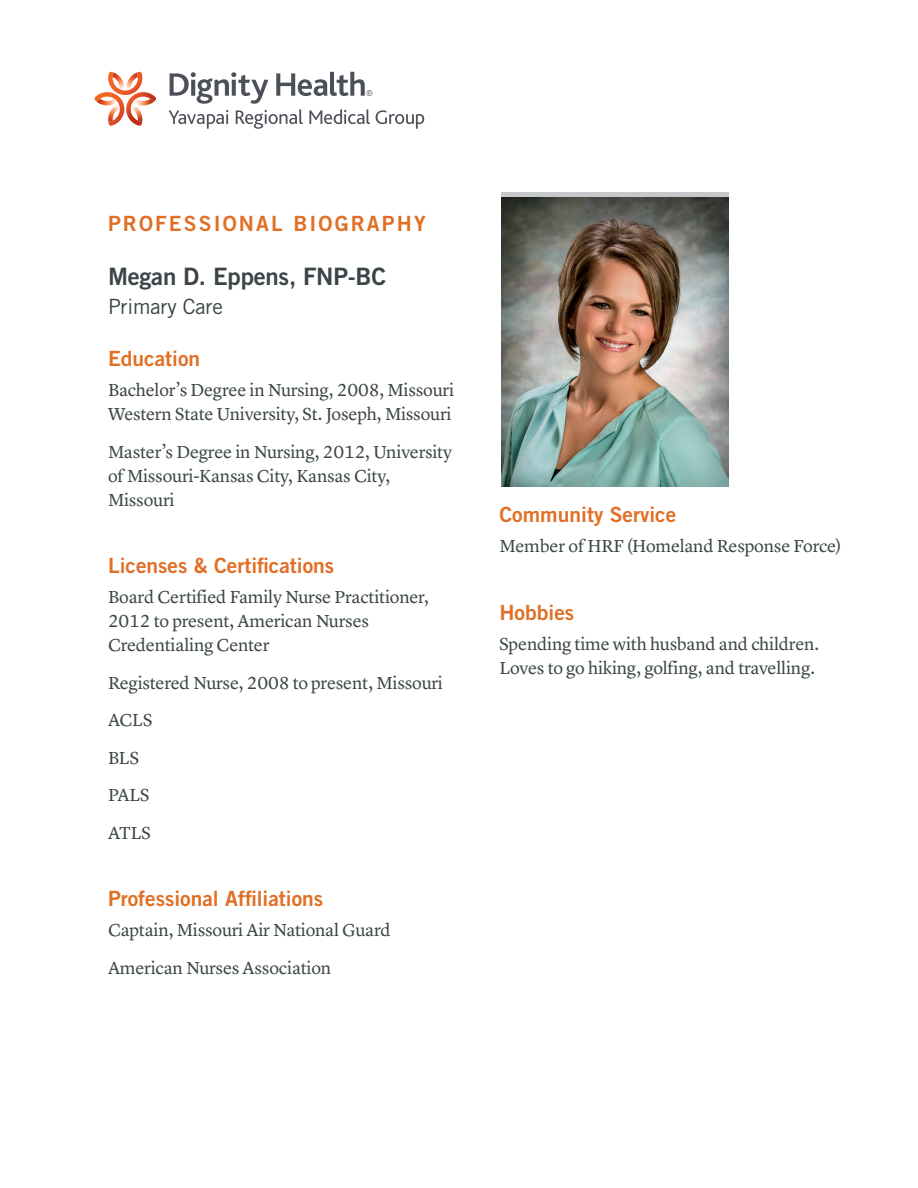
<style>
.page{position:relative;width:918px;height:1188px;background:#fff}
.page>*{position:absolute;margin:0;border:0;box-sizing:border-box;transform-origin:0 0}
.t1{font:24px "Trade Gothic LT Std Bd 2";letter-spacing:-.01em;color:#3b4547}
.t2{font:21px "Trade Gothic LT Std Bd 2";color:#e16f25}
.t3{font:21px "Trade Gothic LT Std Bd 2";letter-spacing:.1em;color:#e16f25}
.t4{font:21px "Trade Gothic LT Std";letter-spacing:-.01em;color:#3b4547}
.t5{font:18px/24px "Lyon Text";letter-spacing:-.01em;color:#3b4547}
</style>
<div class="page">
<svg style="left:94px;top:72px;width:62px;height:54px"></svg>
<img style="left:133px;top:102px;width:21px;height:3px">
<img style="left:133px;top:99px;width:21px;height:3px">
<svg style="left:169px;top:72px;width:255px;height:57px"></svg>
<img style="left:501px;top:197px;width:228px;height:289px">
<p class="t3" style="left:108px;top:211px;width:319px">PROFESSIONAL BIOGRAPHY</p>
<h1 class="t1" style="left:108px;top:262px;width:280px">Megan D. Eppens, FNP-BC</h1>
<p class="t4" style="left:108px;top:294px;width:116px">Primary Care</p>
<p class="t2" style="left:108px;top:346px;width:94px">Education</p>
<p class="t5" style="left:108px;top:377px;width:348px">Bachelor’s Degree in Nursing, 2008, Missouri<br>Western State University, St. Joseph, Missouri</p>
<p class="t5" style="left:108px;top:438px;width:346px">Master’s Degree in Nursing, 2012, University of Missouri-Kansas City, Kansas City,<br>Missouri</p>
<p class="t2" style="left:108px;top:553px;width:228px">Licenses &amp; Certifications</p>
<p class="t5" style="left:108px;top:584px;width:323px">Board Certified Family Nurse Practitioner,<br>2012 to present, American Nurses<br>Credentialing Center</p>
<p class="t5" style="left:108px;top:662px;width:336px;line-height:37.5px">Registered Nurse, 2008 to present, Missouri<br>ACLS<br>BLS<br>PALS<br>ATLS</p>
<p class="t2" style="left:108px;top:886px;width:217px">Professional Affiliations</p>
<p class="t5" style="left:108px;top:910px;width:284px;line-height:37.5px">Captain, Missouri Air National Guard<br>American Nurses Association</p>
<p class="t2" style="left:500px;top:502px;width:178px">Community Service</p>
<p class="t5" style="left:500px;top:533px;width:344px">Member of HRF (Homeland Response Force)</p>
<p class="t2" style="left:500px;top:599px;width:76px">Hobbies</p>
<p class="t5" style="left:500px;top:630px;width:321px">Spending time with husband and children.<br>Loves to go hiking, golfing, and travelling.</p>
</div>
